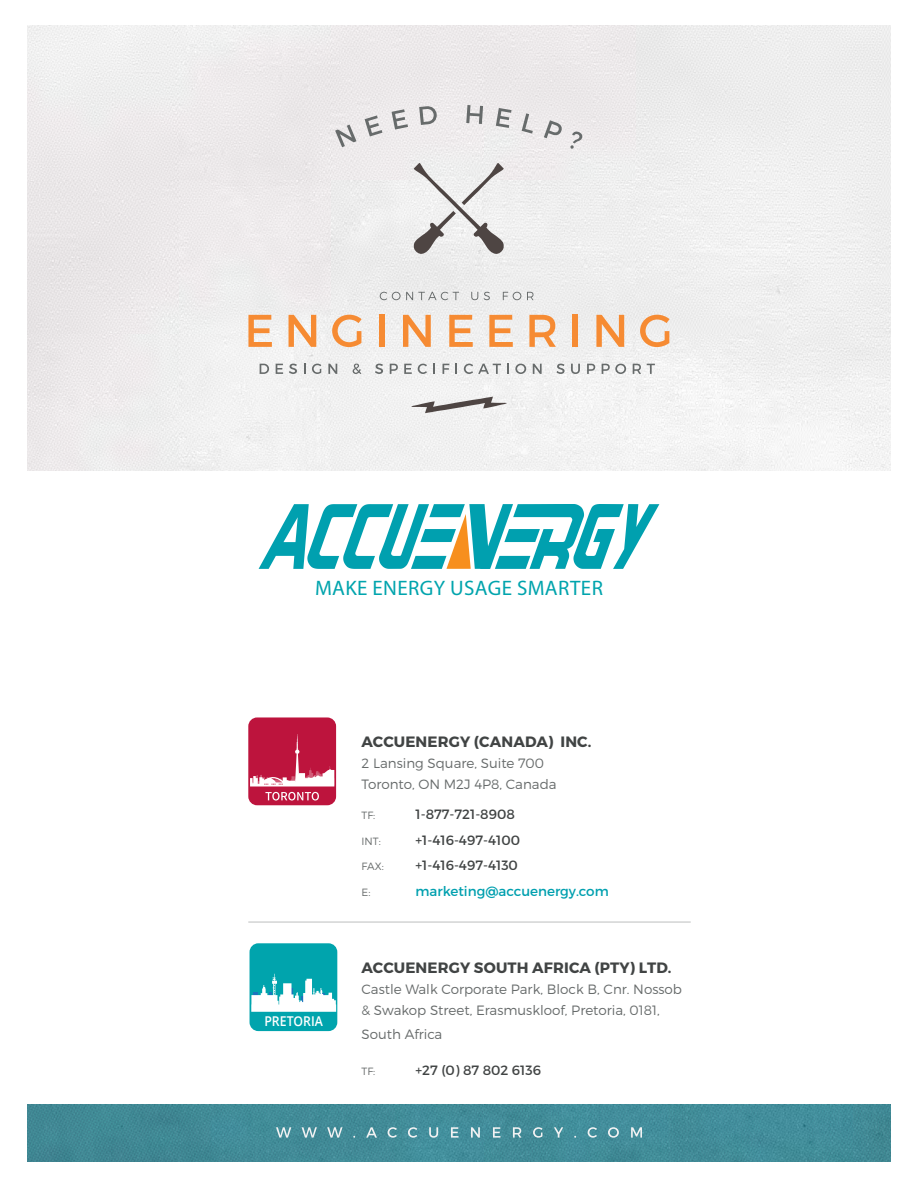
<style>
.page{position:relative;width:918px;height:1188px;background:#fff}
.page>*{position:absolute;margin:0;border:0;box-sizing:border-box;transform-origin:0 0}
.t1{font:21px "Myriad Pro";letter-spacing:.02em;color:#00a4ad}
.t2{font:700 15px "Montserrat";letter-spacing:.01em;color:#414444}
.t3{font:300 13.5px/21px "Montserrat";color:#676b6b}
.t4{font:13.5px "Montserrat";color:#414444}
.t5{font:13.5px "Montserrat";color:#00a0af}
.t6{font:600 13.5px "Open Sans";color:#fff;scale:.91 1}
.t7{font:300 10.5px "Montserrat";color:#676b6b}
</style>
<div class="page">
<img style="left:27px;top:26px;width:864px;height:445px">
<div style="left:27px;top:1104px;width:864px;height:58px;background:#428b98"></div>
<svg style="left:276px;top:1127px;width:15px;height:11px"></svg>
<svg style="left:302px;top:1127px;width:15px;height:11px"></svg>
<svg style="left:327px;top:1127px;width:16px;height:11px"></svg>
<svg style="left:366px;top:1127px;width:11px;height:11px"></svg>
<svg style="left:388px;top:1127px;width:9px;height:11px"></svg>
<svg style="left:408px;top:1127px;width:9px;height:11px"></svg>
<svg style="left:429px;top:1127px;width:9px;height:11px"></svg>
<svg style="left:451px;top:1127px;width:8px;height:11px"></svg>
<svg style="left:471px;top:1127px;width:9px;height:11px"></svg>
<svg style="left:493px;top:1127px;width:7px;height:11px"></svg>
<svg style="left:513px;top:1127px;width:8px;height:11px"></svg>
<svg style="left:533px;top:1127px;width:10px;height:11px"></svg>
<svg style="left:554px;top:1127px;width:9px;height:11px"></svg>
<svg style="left:588px;top:1127px;width:9px;height:11px"></svg>
<svg style="left:608px;top:1127px;width:11px;height:11px"></svg>
<svg style="left:631px;top:1127px;width:11px;height:11px"></svg>
<svg style="left:260px;top:364px;width:9px;height:10px"></svg>
<svg style="left:276px;top:364px;width:7px;height:10px"></svg>
<svg style="left:289px;top:364px;width:8px;height:10px"></svg>
<svg style="left:312px;top:364px;width:9px;height:10px"></svg>
<svg style="left:328px;top:364px;width:9px;height:10px"></svg>
<svg style="left:353px;top:364px;width:8px;height:10px"></svg>
<svg style="left:375px;top:364px;width:8px;height:10px"></svg>
<svg style="left:390px;top:364px;width:8px;height:10px"></svg>
<svg style="left:404px;top:364px;width:8px;height:10px"></svg>
<svg style="left:418px;top:364px;width:9px;height:10px"></svg>
<svg style="left:433px;top:364px;width:2px;height:10px"></svg>
<svg style="left:443px;top:364px;width:6px;height:10px"></svg>
<svg style="left:464px;top:364px;width:37px;height:10px"></svg>
<svg style="left:507px;top:364px;width:2px;height:10px"></svg>
<svg style="left:515px;top:364px;width:11px;height:10px"></svg>
<svg style="left:533px;top:364px;width:9px;height:10px"></svg>
<svg style="left:556px;top:364px;width:9px;height:10px"></svg>
<svg style="left:571px;top:364px;width:9px;height:10px"></svg>
<svg style="left:587px;top:364px;width:8px;height:10px"></svg>
<svg style="left:602px;top:364px;width:24px;height:10px"></svg>
<svg style="left:633px;top:364px;width:8px;height:10px"></svg>
<svg style="left:647px;top:364px;width:8px;height:10px"></svg>
<svg style="left:248px;top:315px;width:24px;height:32px"></svg>
<svg style="left:289px;top:315px;width:27px;height:32px"></svg>
<svg style="left:332px;top:315px;width:30px;height:32px"></svg>
<div style="left:379px;top:315px;width:6px;height:32px;background:#f68b33"></div>
<svg style="left:403px;top:315px;width:28px;height:32px"></svg>
<svg style="left:449px;top:315px;width:24px;height:32px"></svg>
<svg style="left:489px;top:315px;width:24px;height:32px"></svg>
<svg style="left:529px;top:315px;width:27px;height:32px"></svg>
<div style="left:573px;top:315px;width:5px;height:32px;background:#f68b33"></div>
<svg style="left:596px;top:315px;width:28px;height:32px"></svg>
<svg style="left:640px;top:315px;width:30px;height:32px"></svg>
<svg style="left:335px;top:125px;width:22px;height:22px"></svg>
<svg style="left:365px;top:115px;width:17px;height:21px"></svg>
<svg style="left:392px;top:109px;width:16px;height:21px"></svg>
<svg style="left:419px;top:106px;width:18px;height:19px"></svg>
<svg style="left:466px;top:105px;width:17px;height:19px"></svg>
<svg style="left:496px;top:108px;width:16px;height:20px"></svg>
<svg style="left:522px;top:113px;width:11px;height:21px"></svg>
<svg style="left:544px;top:120px;width:19px;height:18px"></svg>
<svg style="left:570px;top:131px;width:13px;height:18px"></svg>
<svg style="left:413px;top:162px;width:91px;height:92px"></svg>
<svg style="left:411px;top:397px;width:96px;height:16px"></svg>
<svg style="left:380px;top:292px;width:79px;height:8px"></svg>
<svg style="left:471px;top:292px;width:7px;height:8px"></svg>
<svg style="left:484px;top:292px;width:6px;height:8px"></svg>
<svg style="left:503px;top:292px;width:18px;height:8px"></svg>
<svg style="left:527px;top:292px;width:7px;height:8px"></svg>
<svg style="left:624px;top:504px;width:35px;height:63px"></svg>
<svg style="left:259px;top:504px;width:365px;height:65px"></svg>
<div style="left:250px;top:943px;width:87px;height:88px;background:#00a4ad;border-radius:9px"></div>
<svg style="left:251px;top:974px;width:85px;height:38px"></svg>
<div style="left:248px;top:717px;width:88px;height:88px;background:#bd143d;border-radius:9px"></div>
<svg style="left:250px;top:734px;width:84px;height:67px"></svg>
<hr style="left:248px;top:922px;width:443px;height:1px;background:#bcbebe">
<h1 class="t1" style="left:315px;top:575px;width:289px">MAKE ENERGY USAGE SMARTER</h1>
<p class="t6" style="left:264px;top:1012px;width:66px">PRETORIA</p>
<p class="t2" style="left:362px;top:732px;width:231px">ACCUENERGY (CANADA) INC.</p>
<p class="t3" style="left:362px;top:752px;width:197px">2 Lansing Square, Suite 700<br>Toronto, ON M2J 4P8, Canada</p>
<p class="t7" style="left:362px;top:809px;width:15px">TF:</p>
<p class="t4" style="left:416px;top:806px;width:101px">1-877-721-8908</p>
<p class="t7" style="left:362px;top:835px;width:21px">INT:</p>
<p class="t4" style="left:416px;top:832px;width:106px">+1-416-497-4100</p>
<p class="t7" style="left:362px;top:860px;width:24px">FAX:</p>
<p class="t4" style="left:416px;top:857px;width:104px">+1-416-497-4130</p>
<p class="t7" style="left:362px;top:886px;width:10px">E:</p>
<p class="t5" style="left:416px;top:883px;width:195px">marketing@accuenergy.com</p>
<p class="t2" style="left:362px;top:958px;width:311px">ACCUENERGY SOUTH AFRICA (PTY) LTD.</p>
<p class="t3" style="left:362px;top:978px;width:322px">Castle Walk Corporate Park, Block B, Cnr. Nossob &amp; Swakop Street, Erasmuskloof, Pretoria, 0181,</p>
<p class="t3" style="left:362px;top:1023px;width:82px">South Africa</p>
<p class="t7" style="left:362px;top:1065px;width:15px">TF:</p>
<p class="t4" style="left:416px;top:1062px;width:127px">+27 (0) 87 802 6136</p>
</div>
